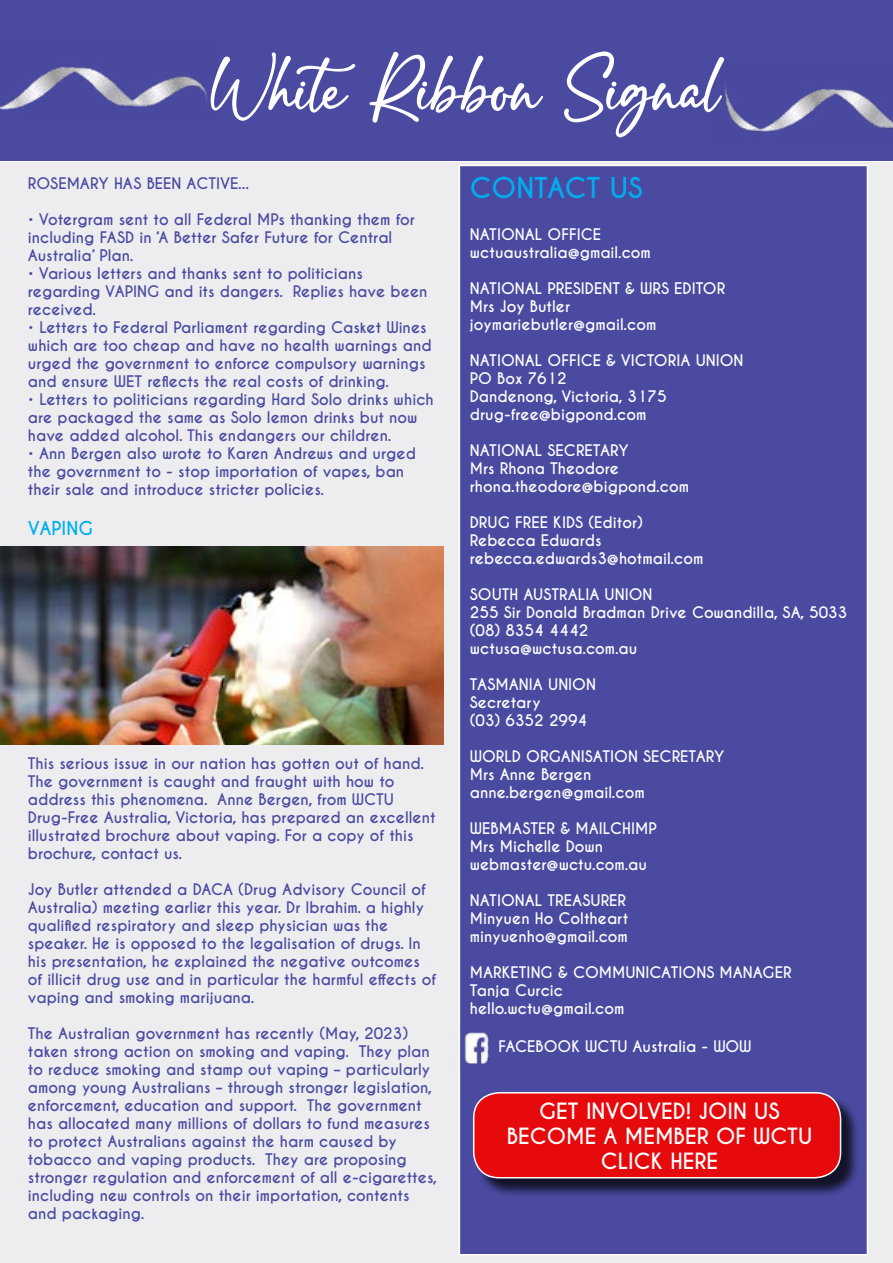
<style>
.page{position:relative;width:893px;height:1263px;background:#fff}
.page>*{position:absolute;margin:0;border:0;box-sizing:border-box;transform-origin:0 0}
.t1{font:75px "Sweet Romance";color:#fff}
.t2{font:700 27px "Caviar Dreams";color:#00aeef}
.t3{font:700 21px/25.2px "Caviar Dreams";color:#fff;text-align:center}
.t4{font:700 18px "Caviar Dreams";color:#00aeef}
.t5{font:700 15px/18px "Caviar Dreams";color:#4a4aa1}
.t6{font:700 15px/18px "Caviar Dreams";color:#fff}
</style>
<div class="page">
<div style="left:0;top:162px;width:893px;height:1101px;background:#ededf0"></div>
<div style="left:0;top:0;width:893px;height:161px;background:#4a4aa1"></div>
<img style="left:0;top:66px;width:208px;height:44px">
<img style="left:725px;top:87px;width:168px;height:45px">
<img style="left:0;top:547px;width:444px;height:197px">
<div style="left:459px;top:165px;width:409px;height:1090px;background:#4a4aa1;border:2px solid #fff"></div>
<img style="left:459px;top:1029px;width:30px;height:40px">
<div style="left:475px;top:1094px;width:384px;height:102px;background:#000;opacity:.75"></div>
<div style="left:474px;top:1093px;width:367px;height:85px;background:#e70a0d;border-radius:26px"></div>
<div style="left:473px;top:1092px;width:368px;height:86px;border:2px solid #fff;border-radius:26px"></div>
<h1 class="t1" style="left:207px;top:50px;width:514px">White Ribbon Signal</h1>
<p class="t5" style="left:28px;top:175px;width:223px">ROSEMARY HAS BEEN ACTIVE...</p>
<p class="t5" style="left:28px;top:211px;width:389px">• Votergram sent to all Federal MPs thanking them for including FASD in ‘A Better Safer Future for Central<br>Australia’ Plan.</p>
<p class="t5" style="left:28px;top:265px;width:401px">• Various letters and thanks sent to politicians regarding VAPING and its dangers. Replies have been received.</p>
<p class="t5" style="left:28px;top:319px;width:405px">• Letters to Federal Parliament regarding Casket Wines which are too cheap and have no health warnings and urged the government to enforce compulsory warnings and ensure WET reflects the real costs of drinking.</p>
<p class="t5" style="left:28px;top:391px;width:407px">• Letters to politicians regarding Hard Solo drinks which are packaged the same as Solo lemon drinks but now have added alcohol. This endangers our children.</p>
<p class="t5" style="left:28px;top:445px;width:390px">• Ann Bergen also wrote to Karen Andrews and urged the government to - stop importation of vapes, ban their sale and introduce stricter policies.</p>
<p class="t4" style="left:28px;top:517px;width:67px">VAPING</p>
<h2 class="t2" style="left:470px;top:172px;width:174px">CONTACT US</h2>
<p class="t6" style="left:470px;top:226px;width:183px">NATIONAL OFFICE wctuaustralia@gmail.com</p>
<p class="t6" style="left:470px;top:280px;width:257px">NATIONAL PRESIDENT &amp; WRS EDITOR<br>Mrs Joy Butler joymariebutler@gmail.com</p>
<p class="t6" style="left:470px;top:352px;width:275px">NATIONAL OFFICE &amp; VICTORIA UNION<br>PO Box 7612<br>Dandenong, Victoria, 3175 drug-free@bigpond.com</p>
<p class="t6" style="left:470px;top:442px;width:221px">NATIONAL SECRETARY<br>Mrs Rhona Theodore rhona.theodore@bigpond.com</p>
<p class="t6" style="left:470px;top:514px;width:235px">DRUG FREE KIDS (Editor)<br>Rebecca Edwards rebecca.edwards3@hotmail.com</p>
<p class="t6" style="left:470px;top:586px;width:379px">SOUTH AUSTRALIA UNION<br>255 Sir Donald Bradman Drive Cowandilla, SA, 5033 (08) 8354 4442<br>wctusa@wctusa.com.au</p>
<p class="t6" style="left:470px;top:676px;width:128px">TASMANIA UNION<br>Secretary<br>(03) 6352 2994</p>
<p class="t6" style="left:470px;top:748px;width:256px">WORLD ORGANISATION SECRETARY<br>Mrs Anne Bergen anne.bergen@gmail.com</p>
<p class="t6" style="left:470px;top:820px;width:188px">WEBMASTER &amp; MAILCHIMP<br>Mrs Michelle Down webmaster@wctu.com.au</p>
<p class="t6" style="left:470px;top:892px;width:160px">NATIONAL TREASURER<br>Minyuen Ho Coltheart minyuenho@gmail.com</p>
<p class="t6" style="left:470px;top:964px;width:323px">MARKETING &amp; COMMUNICATIONS MANAGER<br>Tanja Curcic<br>hello.wctu@gmail.com</p>
<p class="t6" style="left:498px;top:1037px;width:255px">FACEBOOK WCTU Australia - WOW</p>
<p class="t5" style="left:28px;top:754px;width:409px">This serious issue in our nation has gotten out of hand.<br>The government is caught and fraught with how to address this phenomena. Anne Bergen, from WCTU Drug-Free Australia, Victoria, has prepared an excellent illustrated brochure about vaping. For a copy of this brochure, contact us.</p>
<p class="t5" style="left:28px;top:880px;width:410px">Joy Butler attended a DACA (Drug Advisory Council of Australia) meeting earlier this year. Dr Ibrahim. a highly qualified respiratory and sleep physician was the speaker. He is opposed to the legalisation of drugs. In his presentation, he explained the negative outcomes of illicit drug use and in particular the harmful effects of vaping and smoking marijuana.</p>
<p class="t5" style="left:28px;top:1024px;width:411px">The Australian government has recently (May, 2023) taken strong action on smoking and vaping. They plan to reduce smoking and stamp out vaping – particularly among young Australians – through stronger legislation, enforcement, education and support. The government has allocated many millions of dollars to fund measures to protect Australians against the harm caused by tobacco and vaping products. They are proposing stronger regulation and enforcement of all e-cigarettes, including new controls on their importation, contents and packaging.</p>
<h3 class="t3" style="left:507px;top:1099px;width:307px">GET INVOLVED! JOIN US<br>BECOME A MEMBER OF WCTU<br>CLICK HERE</h3>
</div>
